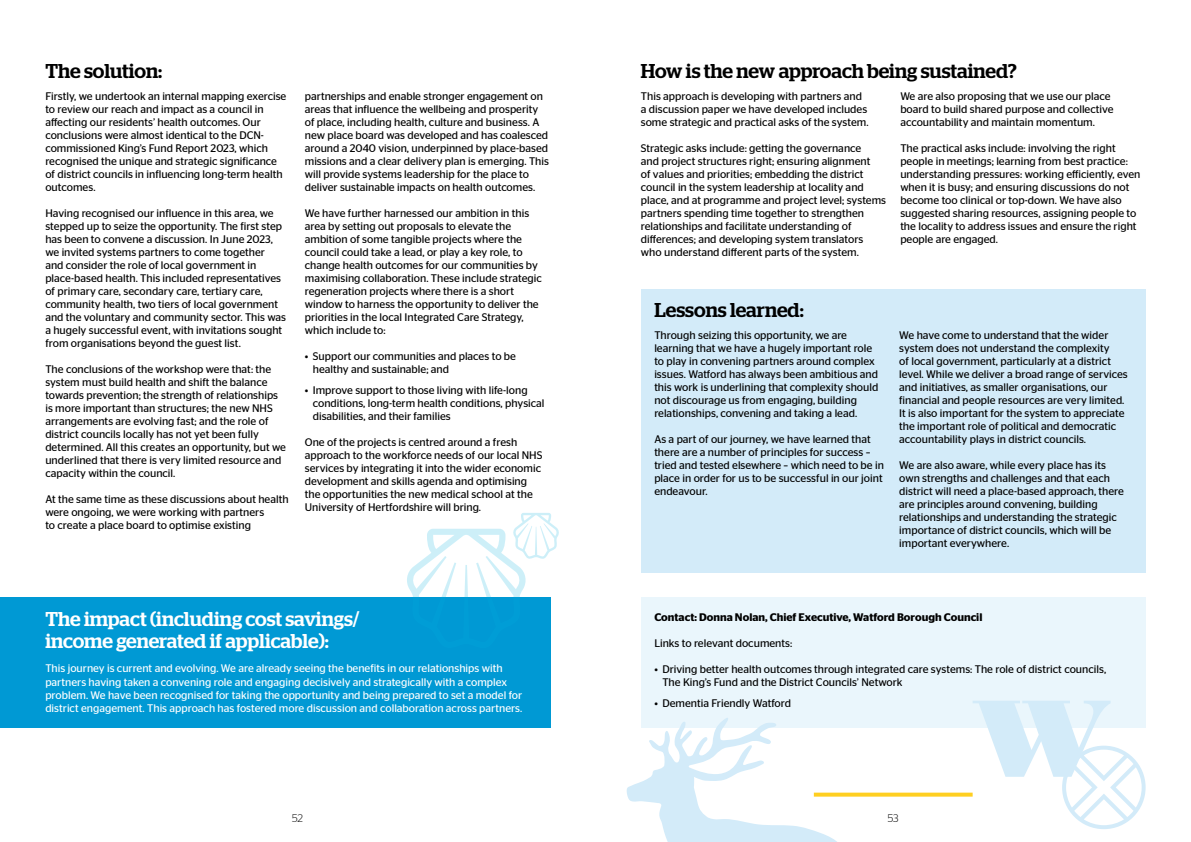
<style>
.page{position:relative;width:1191px;height:842px;background:#fff}
.page>*{position:absolute;margin:0;border:0;box-sizing:border-box;transform-origin:0 0}
.t1{font:500 20px "Stag";color:#000}
.t2{font:500 20px/22px "Stag";letter-spacing:-.005em;color:#fff}
.t3{font:11px/13px "Stag Sans";color:#000}
.t4{font:11px/13px "Stag Sans";color:#fff}
.t5{font:600 11px "Stag Sans";color:#000}
.t6{font:300 11px "Stag Sans";color:#000}
</style>
<div class="page">
<div style="left:641px;top:289px;width:504px;height:284px;background:#d3ebf9"></div>
<div style="left:0;top:598px;width:550px;height:130px;background:#0099d4"></div>
<div style="left:641px;top:598px;width:504px;height:130px;background:#eaf6fc"></div>
<svg style="left:847px;top:793px;width:125px;height:4px"></svg>
<svg style="left:405px;top:513px;width:154px;height:136px"></svg>
<svg style="left:626px;top:718px;width:221px;height:124px"></svg>
<svg style="left:972px;top:701px;width:173px;height:128px"></svg>
<h1 class="t1" style="left:45px;top:60px;width:118px">The solution:</h1>
<h1 class="t1" style="left:641px;top:60px;width:377px">How is the new approach being sustained?</h1>
<p class="t3" style="left:45px;top:90px;width:242px">Firstly, we undertook an internal mapping exercise to review our reach and impact as a council in affecting our residents’ health outcomes. Our conclusions were almost identical to the DCN&shy;commissioned King’s Fund Report 2023, which recognised the unique and strategic significance of district councils in influencing long-term health outcomes.</p>
<p class="t3" style="left:45px;top:207px;width:242px">Having recognised our influence in this area, we stepped up to seize the opportunity. The first step has been to convene a discussion. In June 2023, we invited systems partners to come together<br>and consider the role of local government in place-based health. This included representatives of primary care, secondary care, tertiary care, community health, two tiers of local government and the voluntary and community sector. This was a hugely successful event, with invitations sought from organisations beyond the guest list.</p>
<p class="t3" style="left:45px;top:363px;width:242px">The conclusions of the workshop were that: the system must build health and shift the balance towards prevention; the strength of relationships is more important than structures; the new NHS arrangements are evolving fast; and the role of district councils locally has not yet been fully determined. All this creates an opportunity, but we underlined that there is very limited resource and capacity within the council.</p>
<p class="t3" style="left:45px;top:493px;width:245px">At the same time as these discussions about health were ongoing, we were working with partners<br>to create a place board to optimise existing</p>
<p class="t3" style="left:305px;top:90px;width:246px">partnerships and enable stronger engagement on areas that influence the wellbeing and prosperity of place, including health, culture and business. A new place board was developed and has coalesced around a 2040 vision, underpinned by place-based missions and a clear delivery plan is emerging. This will provide systems leadership for the place to deliver sustainable impacts on health outcomes.</p>
<p class="t3" style="left:305px;top:207px;width:238px">We have further harnessed our ambition in this area by setting out proposals to elevate the ambition of some tangible projects where the council could take a lead, or play a key role, to change health outcomes for our communities by maximising collaboration. These include strategic regeneration projects where there is a short window to harness the opportunity to deliver the priorities in the local Integrated Care Strategy, which include to:</p>
<p class="t3" style="left:313px;top:350px;width:205px;text-indent:-8px">• Support our communities and places to be healthy and sustainable; and</p>
<p class="t3" style="left:313px;top:384px;width:233px;text-indent:-8px">• Improve support to those living with life-long conditions, long-term health conditions, physical disabilities, and their families</p>
<p class="t3" style="left:305px;top:436px;width:239px">One of the projects is centred around a fresh approach to the workforce needs of our local NHS services by integrating it into the wider economic development and skills agenda and optimising the opportunities the new medical school at the University of Hertfordshire will bring.</p>
<p class="t3" style="left:641px;top:90px;width:229px">This approach is developing with partners and a discussion paper we have developed includes some strategic and practical asks of the system.</p>
<p class="t3" style="left:641px;top:142px;width:247px">Strategic asks include: getting the governance<br>and project structures right; ensuring alignment<br>of values and priorities; embedding the district council in the system leadership at locality and place, and at programme and project level; systems partners spending time together to strengthen relationships and facilitate understanding of differences; and developing system translators who understand different parts of the system.</p>
<p class="t3" style="left:900px;top:90px;width:215px">We are also proposing that we use our place board to build shared purpose and collective accountability and maintain momentum.</p>
<p class="t3" style="left:900px;top:142px;width:242px">The practical asks include: involving the right people in meetings; learning from best practice: understanding pressures: working efficiently, even when it is busy; and ensuring discussions do not become too clinical or top-down. We have also suggested sharing resources, assigning people to the locality to address issues and ensure the right people are engaged.</p>
<h1 class="t1" style="left:654px;top:298px;width:151px">Lessons learned:</h1>
<p class="t3" style="left:654px;top:329px;width:225px">Through seizing this opportunity, we are learning that we have a hugely important role to play in convening partners around complex issues. Watford has always been ambitious and this work is underlining that complexity should not discourage us from engaging, building relationships, convening and taking a lead.</p>
<p class="t3" style="left:654px;top:433px;width:231px">As a part of our journey, we have learned that there are a number of principles for success – tried and tested elsewhere – which need to be in place in order for us to be successful in our joint endeavour.</p>
<p class="t3" style="left:899px;top:329px;width:230px">We have come to understand that the wider system does not understand the complexity<br>of local government, particularly at a district level. While we deliver a broad range of services and initiatives, as smaller organisations, our financial and people resources are very limited.<br>It is also important for the system to appreciate the important role of political and democratic accountability plays in district councils.</p>
<p class="t3" style="left:899px;top:459px;width:226px">We are also aware, while every place has its own strengths and challenges and that each district will need a place-based approach, there are principles around convening, building relationships and understanding the strategic importance of district councils, which will be important everywhere.</p>
<h1 class="t2" style="left:45px;top:608px;width:316px">The impact (including cost savings/ income generated if applicable):</h1>
<p class="t5" style="left:654px;top:611px;width:329px">Contact: Donna Nolan, Chief Executive, Watford Borough Council</p>
<p class="t3" style="left:654px;top:636px;width:139px">Links to relevant documents:</p>
<p class="t3" style="left:662px;top:662px;width:445px;text-indent:-8px">• Driving better health outcomes through integrated care systems: The role of district councils,<br>The King’s Fund and the District Councils’ Network</p>
<p class="t3" style="left:654px;top:696px;width:138px">• Dementia Friendly Watford</p>
<p class="t4" style="left:45px;top:662px;width:478px">This journey is current and evolving. We are already seeing the benefits in our relationships with partners having taken a convening role and engaging decisively and strategically with a complex problem. We have been recognised for taking the opportunity and being prepared to set a model for district engagement. This approach has fostered more discussion and collaboration across partners.</p>
<p class="t6" style="left:292px;top:812px;width:12px">52</p>
<p class="t6" style="left:887px;top:812px;width:12px">53</p>
</div>
